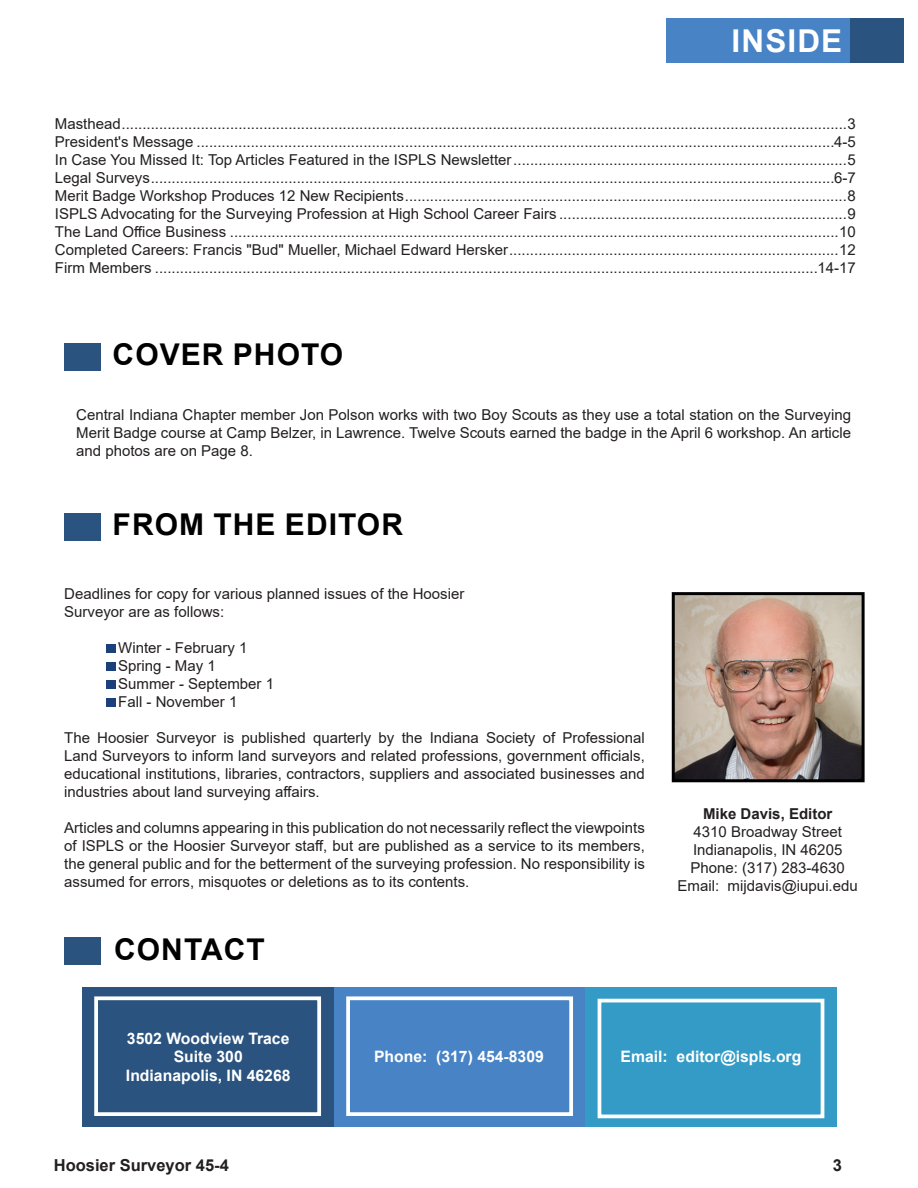
<style>
.page{position:relative;width:918px;height:1188px;background:#fff}
.page>*{position:absolute;margin:0;border:0;box-sizing:border-box;transform-origin:0 0}
.Body-White{font:700 31.5px "Arial";letter-spacing:.035em;color:#fff}
.Cover-Subhead{font:700 30px "Arial";letter-spacing:.035em;color:#000}
.t1{font:700 16.5px "Arial";color:#231f20}
.Body-White-2{font:700 15.75px/18.9px "Arial";color:#fff;text-align:center}
.Body{font:15px/18px "Arial";color:#231f20;text-align:justify}
.s1{font-weight:700}
</style>
<div class="page">
<div style="left:666px;top:18px;width:238px;height:45px;background:#4884c5"></div>
<div style="left:850px;top:18px;width:54px;height:45px;background:#2a537f"></div>
<div style="left:585px;top:987px;width:252px;height:139px;background:#339bc6"></div>
<div style="left:333px;top:987px;width:252px;height:139px;background:#4884c5"></div>
<div style="left:64px;top:513px;width:36px;height:28px;background:#2a537f"></div>
<div style="left:64px;top:938px;width:36px;height:27px;background:#2a537f"></div>
<img style="left:676px;top:596px;width:185px;height:182px">
<div style="left:672px;top:592px;width:193px;height:190px;border:3px solid #000"></div>
<div style="left:106px;top:644px;width:10px;height:8px;background:#1c407a"></div>
<div style="left:106px;top:662px;width:10px;height:8px;background:#1c407a"></div>
<div style="left:106px;top:680px;width:10px;height:8px;background:#1c407a"></div>
<div style="left:106px;top:698px;width:10px;height:8px;background:#1c407a"></div>
<div style="left:82px;top:987px;width:252px;height:139px;background:#2a537f"></div>
<div style="left:94px;top:996px;width:227px;height:120px;border:4px solid #fff"></div>
<div style="left:346px;top:996px;width:227px;height:120px;border:4px solid #fff"></div>
<div style="left:598px;top:999px;width:226px;height:119px;border:4px solid #fff"></div>
<div style="left:64px;top:343px;width:36px;height:27px;background:#2a537f"></div>
<p class="Body-White" style="left:732px;top:18px;width:112px">INSIDE</p>
<p class="Body" style="left:55px;top:114px;width:802px">Masthead..............................................................................................................................................................................3</p>
<p class="Body" style="left:55px;top:132px;width:802px">President's Message .........................................................................................................................................................4-5</p>
<p class="Body" style="left:55px;top:150px;width:802px">In Case You Missed It: Top Articles Featured in the ISPLS Newsletter................................................................................5</p>
<p class="Body" style="left:55px;top:168px;width:802px">Legal Surveys....................................................................................................................................................................6-7</p>
<p class="Body" style="left:55px;top:186px;width:802px">Merit Badge Workshop Produces 12 New Recipients..........................................................................................................8</p>
<p class="Body" style="left:55px;top:204px;width:802px">ISPLS Advocating for the Surveying Profession at High School Career Fairs .....................................................................9</p>
<p class="Body" style="left:55px;top:222px;width:802px">The Land Office Business ..................................................................................................................................................10</p>
<p class="Body" style="left:55px;top:240px;width:802px">Completed Careers: Francis "Bud" Mueller, Michael Edward Hersker...............................................................................12</p>
<p class="Body" style="left:55px;top:258px;width:802px">Firm Members ...............................................................................................................................................................14-17</p>
<p class="Cover-Subhead" style="left:113px;top:333px;width:232px">COVER PHOTO</p>
<p class="Body" style="left:76px;top:405px;width:776px">Central Indiana Chapter member Jon Polson works with two Boy Scouts as they use a total station on the Surveying Merit Badge course at Camp Belzer, in Lawrence. Twelve Scouts earned the badge in the April 6 workshop. An article and photos are on Page 8.</p>
<p class="Cover-Subhead" style="left:113px;top:504px;width:292px">FROM THE EDITOR</p>
<p class="Body" style="left:64px;top:585px;width:402px">Deadlines for copy for various planned issues of the Hoosier</p>
<p class="Body" style="left:64px;top:603px;width:162px">Surveyor are as follows:</p>
<p class="Body" style="left:118px;top:639px;width:131px">Winter - February 1</p>
<p class="Body" style="left:118px;top:657px;width:99px">Spring - May 1</p>
<p class="Body" style="left:118px;top:675px;width:157px">Summer - September 1</p>
<p class="Body" style="left:118px;top:693px;width:121px">Fall - November 1</p>
<p class="Body" style="left:64px;top:729px;width:582px">The Hoosier Surveyor is published quarterly by the Indiana Society of Professional Land Surveyors to inform land surveyors and related professions, government officials, educational institutions, libraries, contractors, suppliers and associated businesses and industries about land surveying affairs.</p>
<p class="Body" style="left:64px;top:819px;width:582px">Articles and columns appearing in this publication do not necessarily reflect the viewpoints of ISPLS or the Hoosier Surveyor staff, but are published as a service to its members, the general public and for the betterment of the surveying profession. No responsibility is assumed for errors, misquotes or deletions as to its contents.</p>
<p class="Cover-Subhead" style="left:114px;top:928px;width:152px">CONTACT</p>
<p class="Body" style="left:691px;top:804px;width:156px;text-align:center"><span class="s1">Mike Davis, Editor<br></span>4310 Broadway Street<br>Indianapolis, IN 46205<br>Phone: (317) 283-4630</p>
<p class="Body" style="left:678px;top:876px;width:182px">Email: mijdavis@iupui.edu</p>
<p class="Body-White-2" style="left:127px;top:1029px;width:164px">3502 Woodview Trace</p>
<p class="Body-White-2" style="left:126px;top:1048px;width:166px">Suite 300<br>Indianapolis, IN 46268</p>
<p class="Body-White-2" style="left:374px;top:1048px;width:171px">Phone: (317) 454-8309</p>
<p class="Body-White-2" style="left:621px;top:1048px;width:182px">Email: editor@ispls.org</p>
<p class="t1" style="left:54px;top:1154px;width:177px">Hoosier Surveyor 45-4</p>
<p class="t1" style="left:833px;top:1154px;width:11px">3</p>
</div>
